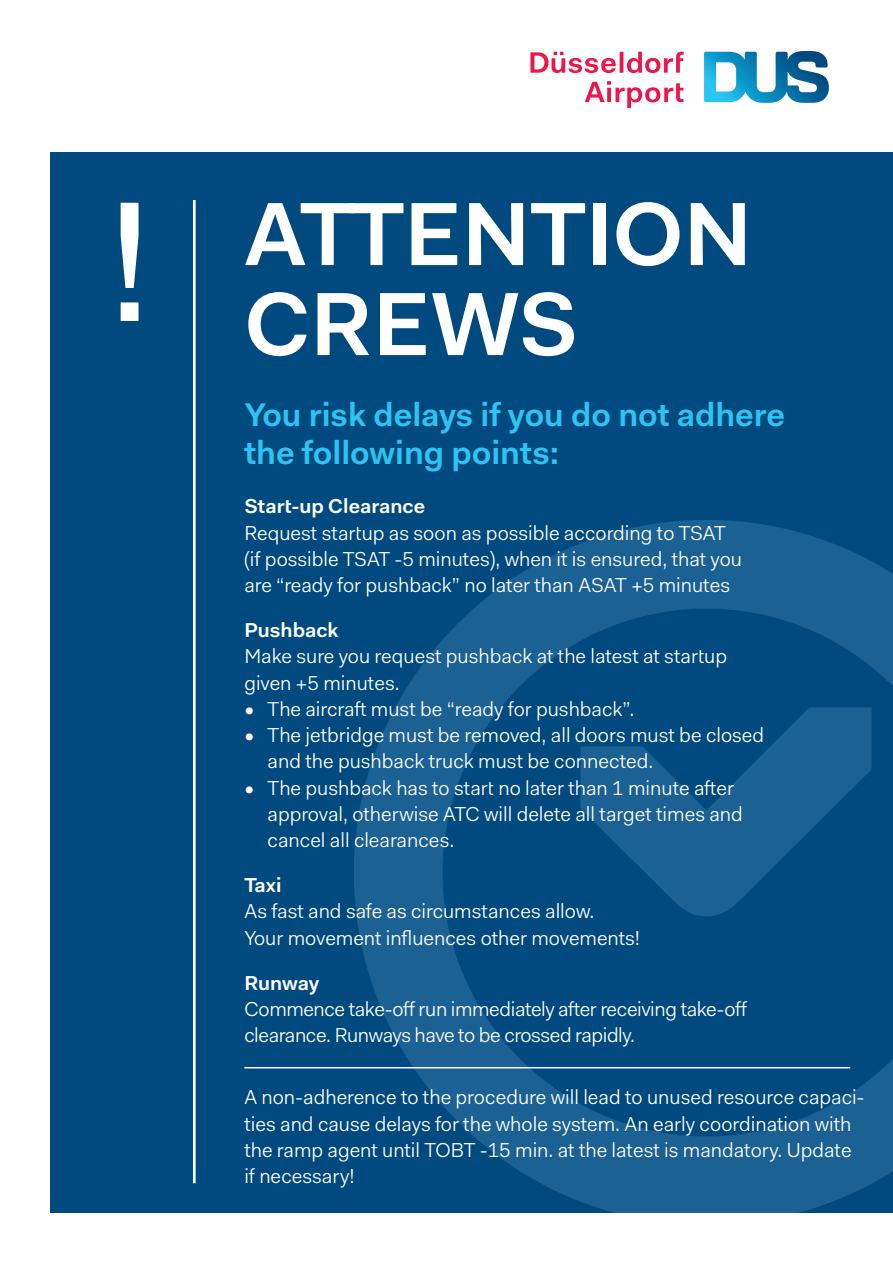
<style>
.page{position:relative;width:893px;height:1263px;background:#fff}
.page>*{position:absolute;margin:0;border:0;box-sizing:border-box;transform-origin:0 0}
.t1{font:171.82px "DUS Fakt Pro";color:#fff}
.t2{font:600 90px/90px "DUS Fakt Pro";color:#fff}
.t3{font:600 33px/38.2px "DUS Fakt Pro";color:#2bc4f3}
.t4{font:20.25px/26.2px "DUS Fakt Pro Blond";color:#fff}
.t5{font:20.25px/26.2px "DUS Fakt Pro Blond";letter-spacing:-.02em;color:#fff}
.t6{font:600 20.25px "DUS Fakt Pro";color:#fff}
</style>
<div class="page">
<svg style="left:704px;top:51px;width:125px;height:52px"></svg>
<svg style="left:530px;top:52px;width:154px;height:56px"></svg>
<div style="left:50px;top:152px;width:843px;height:1061px;background:#004a7f"></div>
<img style="left:354px;top:520px;width:539px;height:693px">
<hr style="left:244px;top:1067px;width:606px;height:1px;background:#fff">
<hr style="left:193px;top:200px;width:3px;height:983px;background:#fff">
<p class="t1" style="left:106px;top:147px;width:50px">!</p>
<p class="t2" style="left:244px;top:189px;width:509px">ATTENTION<br>CREWS</p>
<p class="t3" style="left:244px;top:395px;width:542px">You risk delays if you do not adhere the following points:</p>
<p class="t6" style="left:244px;top:493px;width:182px">Start-up Clearance</p>
<p class="t4" style="left:244px;top:519px;width:499px">Request startup as soon as possible according to TSAT (if possible TSAT -5 minutes), when it is ensured, that you are “ready for pushback” no later than ASAT +5 minutes</p>
<p class="t6" style="left:244px;top:617px;width:96px">Pushback</p>
<p class="t4" style="left:244px;top:643px;width:484px">Make sure you request pushback at the latest at startup given +5 minutes.</p>
<p class="t4" style="left:244px;top:696px;width:392px">• The aircraft must be “ready for pushback”.</p>
<p class="t4" style="left:244px;top:722px;width:521px">• The jetbridge must be removed, all doors must be closed</p>
<p class="t4" style="left:268px;top:748px;width:387px">and the pushback truck must be connected.</p>
<p class="t4" style="left:268px;top:774px;width:477px;text-indent:-23px">• The pushback has to start no later than 1 minute after approval, otherwise ATC will delete all target times and cancel all clearances.</p>
<p class="t6" style="left:244px;top:872px;width:39px">Taxi</p>
<p class="t4" style="left:244px;top:898px;width:352px">As fast and safe as circumstances allow.</p>
<p class="t4" style="left:244px;top:924px;width:397px">Your movement influences other movements!</p>
<p class="t6" style="left:244px;top:969px;width:76px">Runway</p>
<p class="t5" style="left:244px;top:996px;width:504px">Commence take-off run immediately after receiving take-off clearance. Runways have to be crossed rapidly.</p>
<p class="t4" style="left:244px;top:1084px;width:622px">A non-adherence to the procedure will lead to unused resource capaci&shy;ties and cause delays for the whole system. An early coordination with the ramp agent until TOBT -15 min. at the latest is mandatory. Update if necessary!</p>
</div>
